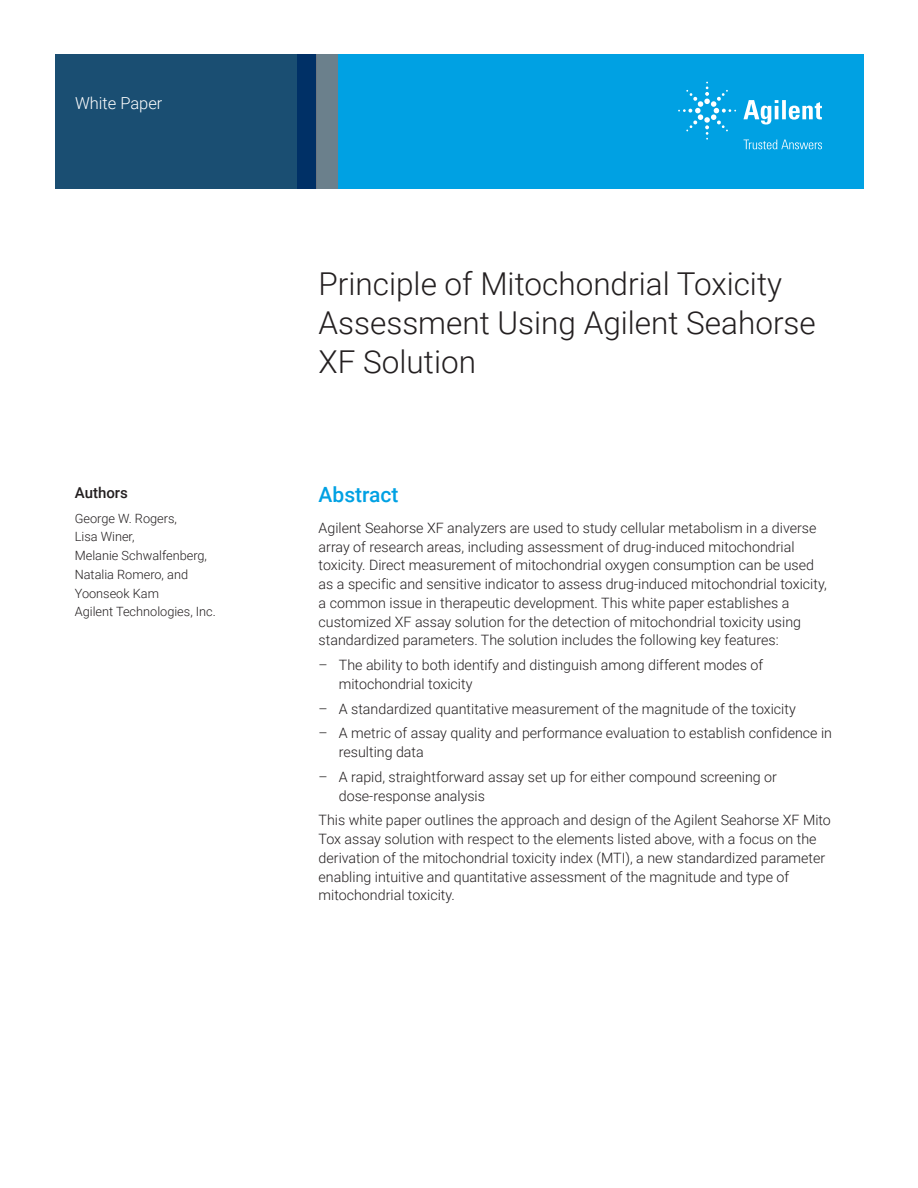
<style>
.page{position:relative;width:918px;height:1188px;background:#fff}
.page>*{position:absolute;margin:0;border:0;box-sizing:border-box;transform-origin:0 0}
.t1{font:300 31.5px/39px "Roboto";color:#231f20}
.Header_1{font:500 21px "Roboto";color:#00a1e3}
.Area_Identifier{font:300 16.5px "Roboto";color:#fff}
.DATA_author_title{font:500 15px "Roboto";color:#231f20}
.Text{font:300 14.25px/18.8px "Roboto";color:#231f20}
.DATA_author_name___i{font:300 12.75px/18.8px "Roboto";color:#231f20}
</style>
<div class="page">
<div style="left:297px;top:54px;width:567px;height:135px;background:#00a1e3"></div>
<svg style="left:55px;top:54px;width:261px;height:135px;background:#184b71"></svg>
<div style="left:316px;top:54px;width:22px;height:135px;background:#6b808c"></div>
<svg style="left:743px;top:100px;width:79px;height:25px"></svg>
<svg style="left:678px;top:82px;width:58px;height:58px"></svg>
<svg style="left:744px;top:140px;width:78px;height:9px"></svg>
<p class="Area_Identifier" style="left:75px;top:91px;width:89px">White Paper</p>
<p class="DATA_author_title" style="left:75px;top:482px;width:55px">Authors</p>
<p class="DATA_author_name___i" style="left:75px;top:508px;width:143px">George W. Rogers,<br>Lisa Winer,<br>Melanie Schwalfenberg,<br>Natalia Romero, and<br>Yoonseok Kam<br>Agilent Technologies, Inc.</p>
<p class="t1" style="left:319px;top:263px;width:499px">Principle of Mitochondrial Toxicity<br>Assessment Using Agilent Seahorse<br>XF Solution</p>
<p class="Header_1" style="left:319px;top:480px;width:82px">Abstract</p>
<p class="Text" style="left:319px;top:518px;width:510px">Agilent Seahorse XF analyzers are used to study cellular metabolism in a diverse array of research areas, including assessment of drug-induced mitochondrial toxicity. Direct measurement of mitochondrial oxygen consumption can be used as a specific and sensitive indicator to assess drug-induced mitochondrial toxicity, a common issue in therapeutic development. This white paper establishes a customized XF assay solution for the detection of mitochondrial toxicity using standardized parameters. The solution includes the following key features:</p>
<p class="Text" style="left:339px;top:655px;width:426px;text-indent:-20px">– The ability to both identify and distinguish among different modes of mitochondrial toxicity</p>
<p class="Text" style="left:319px;top:699px;width:479px">– A standardized quantitative measurement of the magnitude of the toxicity</p>
<p class="Text" style="left:339px;top:723px;width:495px;text-indent:-20px">– A metric of assay quality and performance evaluation to establish confidence in resulting data</p>
<p class="Text" style="left:339px;top:767px;width:440px;text-indent:-20px">– A rapid, straightforward assay set up for either compound screening or dose‑response analysis</p>
<p class="Text" style="left:319px;top:810px;width:514px">This white paper outlines the approach and design of the Agilent Seahorse XF Mito Tox assay solution with respect to the elements listed above, with a focus on the derivation of the mitochondrial toxicity index (MTI), a new standardized parameter enabling intuitive and quantitative assessment of the magnitude and type of mitochondrial toxicity.</p>
</div>
